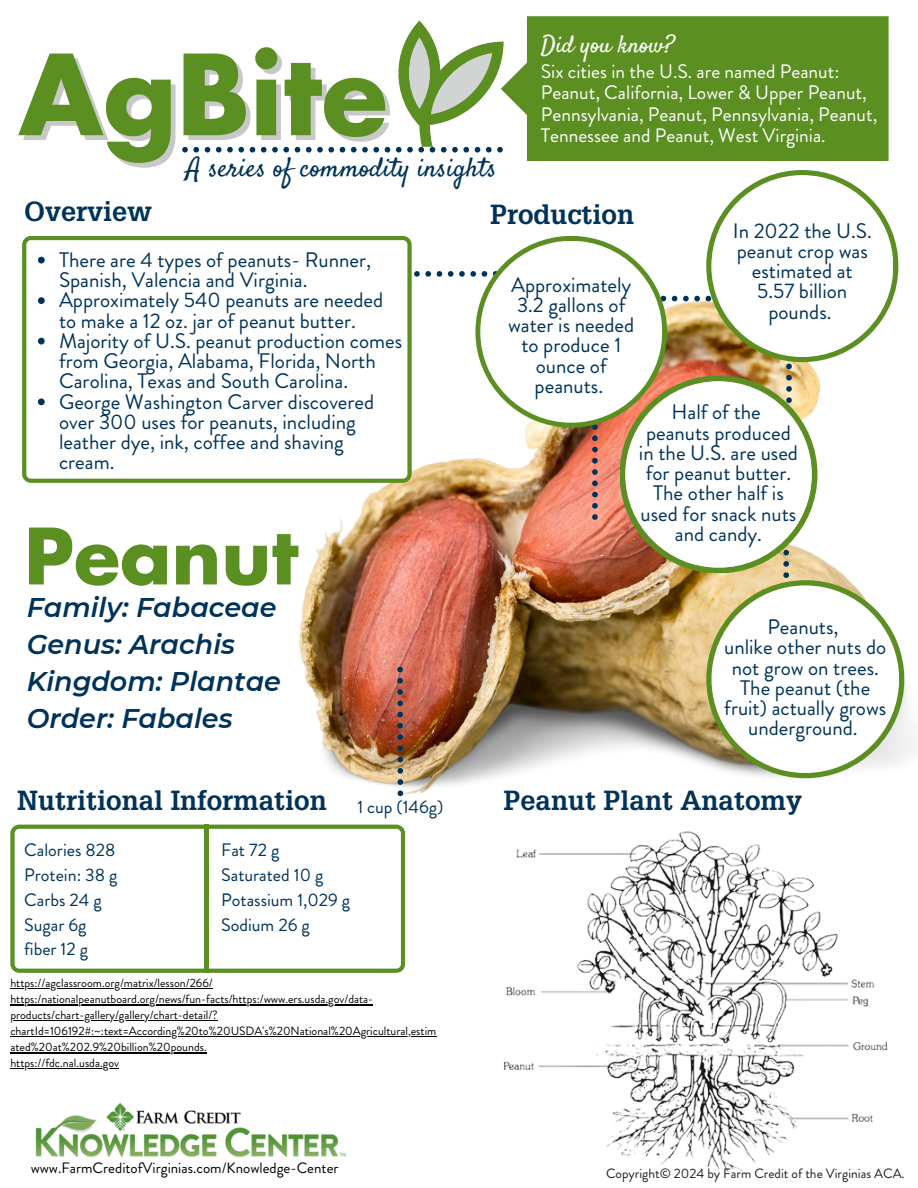
<style>
.page{position:relative;width:918px;height:1188px;background:#fff}
.page>*{position:absolute;margin:0;border:0;box-sizing:border-box;transform-origin:0 0}
.t1{font:700 108.3px "Futura LT Pro";color:#5b8f22}
.t2{font:700 75.45px "Futura LT Pro";color:#5b8f22}
.t3{font:700 27px "Glypha LT Pro";color:#003359}
.t4{font:italic 600 27px/37.2px "Montserrat";color:#003359}
.t5{font:27px "Satisfy";color:#003359}
.t6{font:24px "Satisfy";color:#fff}
.t7{font:21px/20.2px "Brandon Grotesque";color:#003359;text-align:center}
.t8{font:19.5px/21.3px "Brandon Grotesque";color:#fff}
.t9{font:18px/24.8px "Brandon Grotesque";color:#003359}
.t10{font:15px "Brandon Grotesque";color:#000}
.t11{font:13.5px "Brandon Grotesque";color:#1e1e1e}
.t12{font:12px/16px "Brandon Grotesque";color:#000}
</style>
<div class="page">
<img style="left:179px;top:483px;width:735px;height:342px">
<svg style="left:22px;top:236px;width:375px;height:247px"></svg>
<svg style="left:10px;top:825px;width:395px;height:148px"></svg>
<hr style="left:205px;top:825px;width:3px;height:148px;background:#5b8f22">
<svg style="left:182px;top:21px;width:319px;height:132px"></svg>
<div style="left:501px;top:16px;width:388px;height:145px;background:#5b8f22"></div>
<img style="left:486px;top:819px;width:426px;height:354px">
<img style="left:397px;top:170px;width:507px;height:626px">
<div style="left:712px;top:585px;width:187px;height:188px;background:#fff;border-radius:50%"></div>
<img style="left:35px;top:1102px;width:312px;height:56px">
<svg style="left:38px;top:257px;width:7px;height:6px"></svg>
<svg style="left:38px;top:297px;width:7px;height:7px"></svg>
<svg style="left:38px;top:338px;width:7px;height:6px"></svg>
<svg style="left:38px;top:398px;width:7px;height:7px"></svg>
<hr style="left:10px;top:988px;width:203px;height:1px;background:#000">
<hr style="left:10px;top:1004px;width:363px;height:1px;background:#000">
<hr style="left:10px;top:1020px;width:208px;height:1px;background:#000">
<hr style="left:10px;top:1036px;width:426px;height:1px;background:#000">
<hr style="left:10px;top:1052px;width:197px;height:1px;background:#000">
<hr style="left:10px;top:1068px;width:109px;height:1px;background:#000">
<h1 class="t1" style="left:19px;top:46px;width:371px">AgBite</h1>
<h3 class="t5" style="left:186px;top:151px;width:312px">A series of commodity insights</h3>
<h2 class="t6" style="left:541px;top:30px;width:135px">Did you know?</h2>
<h2 class="t8" style="left:541px;top:61px;width:338px">Six cities in the U.S. are named Peanut:<br>Peanut, California, Lower &amp; Upper Peanut, Pennsylvania, Peanut, Pennsylvania, Peanut, Tennessee and Peanut, West Virginia.</h2>
<h3 class="t3" style="left:24px;top:202px;width:130px">Overview</h3>
<p class="t3" style="left:490px;top:205px;width:146px">Production</p>
<p class="t7" style="left:733px;top:220px;width:141px">In 2022 the U.S. peanut crop was estimated at<br>5.57 billion pounds.</p>
<p class="t7" style="left:59px;top:250px;width:314px;text-align:left">There are 4 types of peanuts- Runner,<br>Spanish, Valencia and Virginia.</p>
<h6 class="t7" style="left:59px;top:290px;width:326px;text-align:left">Approximately 540 peanuts are needed to make a 12 oz. jar of peanut butter.</h6>
<h5 class="t7" style="left:59px;top:331px;width:345px;text-align:left">Majority of U.S. peanut production comes from Georgia, Alabama, Florida, North<br>Carolina, Texas and South Carolina.</h5>
<h5 class="t7" style="left:59px;top:391px;width:317px;text-align:left">George Washington Carver discovered over 300 uses for peanuts, including leather dye, ink, coffee and shaving cream.</h5>
<p class="t7" style="left:508px;top:275px;width:127px">Approximately<br>3.2 gallons of water is needed to produce 1 ounce of peanuts.</p>
<h3 class="t7" style="left:639px;top:402px;width:161px">Half of the<br>peanuts produced in the U.S. are used for peanut butter.<br>The other half is used for snack nuts and candy.</h3>
<h3 class="t2" style="left:24px;top:522px;width:276px">Peanut</h3>
<h3 class="t4" style="left:27px;top:589px;width:256px">Family: Fabaceae<br>Genus: Arachis<br>Kingdom: Plantae<br>Order: Fabales</h3>
<p class="t3" style="left:17px;top:791px;width:311px">Nutritional Information</p>
<p class="t9" style="left:357px;top:794px;width:88px">1 cup (146g)</p>
<h5 class="t9" style="left:221px;top:838px;width:130px">Fat 72 g<br>Saturated 10 g<br>Potassium 1,029 g<br>Sodium 26 g</h5>
<h5 class="t9" style="left:24px;top:838px;width:95px">Calories 828<br>Protein: 38 g<br>Carbs 24 g<br>Sugar 6g fiber 12 g</h5>
<p class="t12" style="left:10px;top:975px;width:204px">https://agclassroom.org/matrix/lesson/266/</p>
<p class="t12" style="left:10px;top:991px;width:364px">https:/nationalpeanutboard.org/news/fun-facts/https:/www.ers.usda.gov/data-</p>
<p class="t12" style="left:10px;top:1007px;width:209px">products/chart-gallery/gallery/chart-detail/?</p>
<p class="t12" style="left:10px;top:1023px;width:427px">chartId=106192#:~:text=According%20to%20USDA's%20National%20Agricultural,estim</p>
<p class="t12" style="left:10px;top:1039px;width:198px">ated%20at%202.9%20billion%20pounds. https://fdc.nal.usda.gov</p>
<p class="t10" style="left:31px;top:1157px;width:309px">www.FarmCreditofVirginias.com/Knowledge-Center</p>
<h6 class="t7" style="left:724px;top:617px;width:164px">Peanuts,<br>unlike other nuts do not grow on trees.<br>The peanut (the fruit) actually grows underground.</h6>
<h6 class="t3" style="left:504px;top:791px;width:300px">Peanut Plant Anatomy</h6>
<p class="t11" style="left:606px;top:1163px;width:300px">Copyright© 2024 by Farm Credit of the Virginias ACA.</p>
</div>
